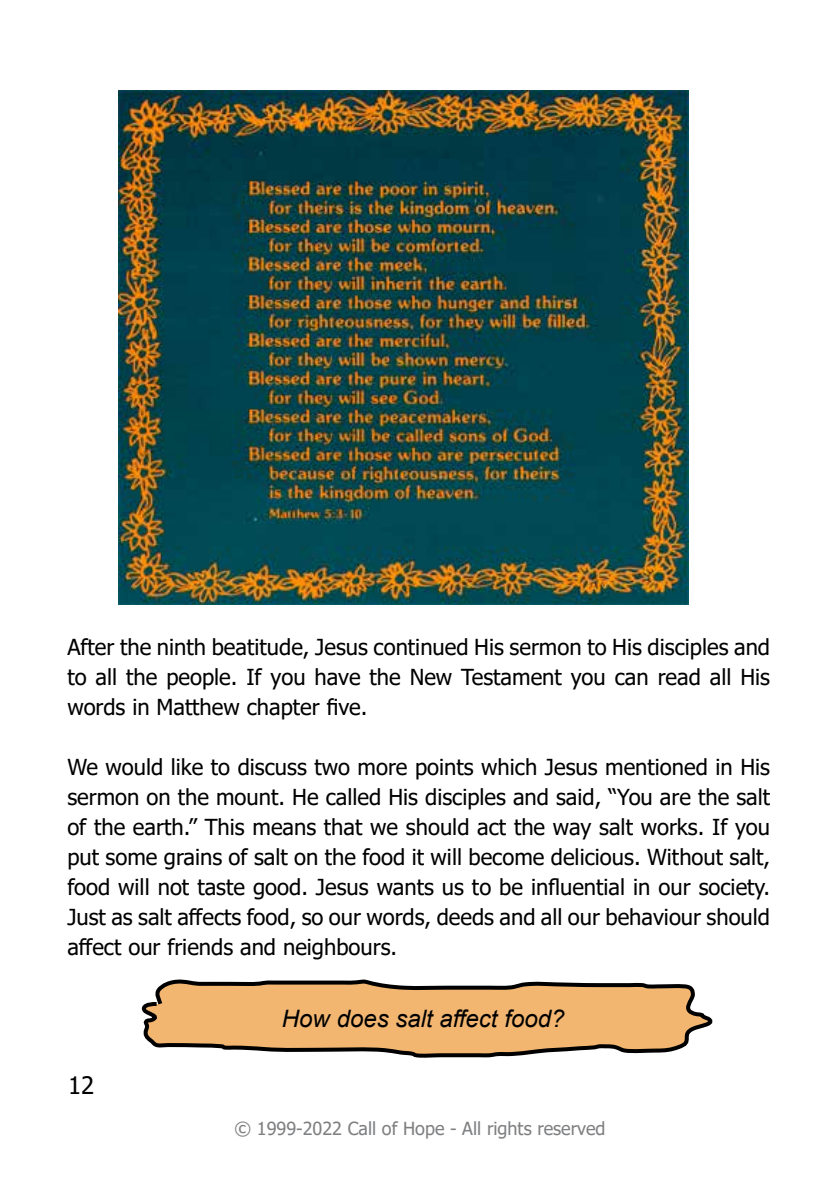
<style>
.page{position:relative;width:840px;height:1191px;background:#fff}
.page>*{position:absolute;margin:0;border:0;box-sizing:border-box;transform-origin:0 0}
.t1{font:italic 24px "Arial";color:#000}
.t2{font:24px "Tahoma";color:#000}
.t3{font:22px/30px "Tahoma";color:#000;text-align:justify}
.t4{font:18px "Tahoma";color:#7e7f81}
</style>
<div class="page">
<svg style="left:141px;top:979px;width:572px;height:79px"></svg>
<img style="left:118px;top:90px;width:570px;height:514px">
<p class="t3" style="left:67px;top:633px;width:704px">After the ninth beatitude, Jesus continued His sermon to His disciples and to all the people. If you have the New Testament you can read all His words in Matthew chapter five.</p>
<p class="t3" style="left:67px;top:753px;width:704px">We would like to discuss two more points which Jesus mentioned in His sermon on the mount. He called His disciples and said, “You are the salt of the earth.” This means that we should act the way salt works. If you put some grains of salt on the food it will become delicious. Without salt, food will not taste good. Jesus wants us to be influential in our society.<br>Just as salt affects food, so our words, deeds and all our behaviour should affect our friends and neighbours.</p>
<p class="t2" style="left:68px;top:1069px;width:28px">12</p>
<p class="t1" style="left:282px;top:1003px;width:284px">How does salt affect food?</p>
<p class="t4" style="left:234px;top:1116px;width:372px">© 1999-2022 Call of Hope - All rights reserved</p>
</div>
